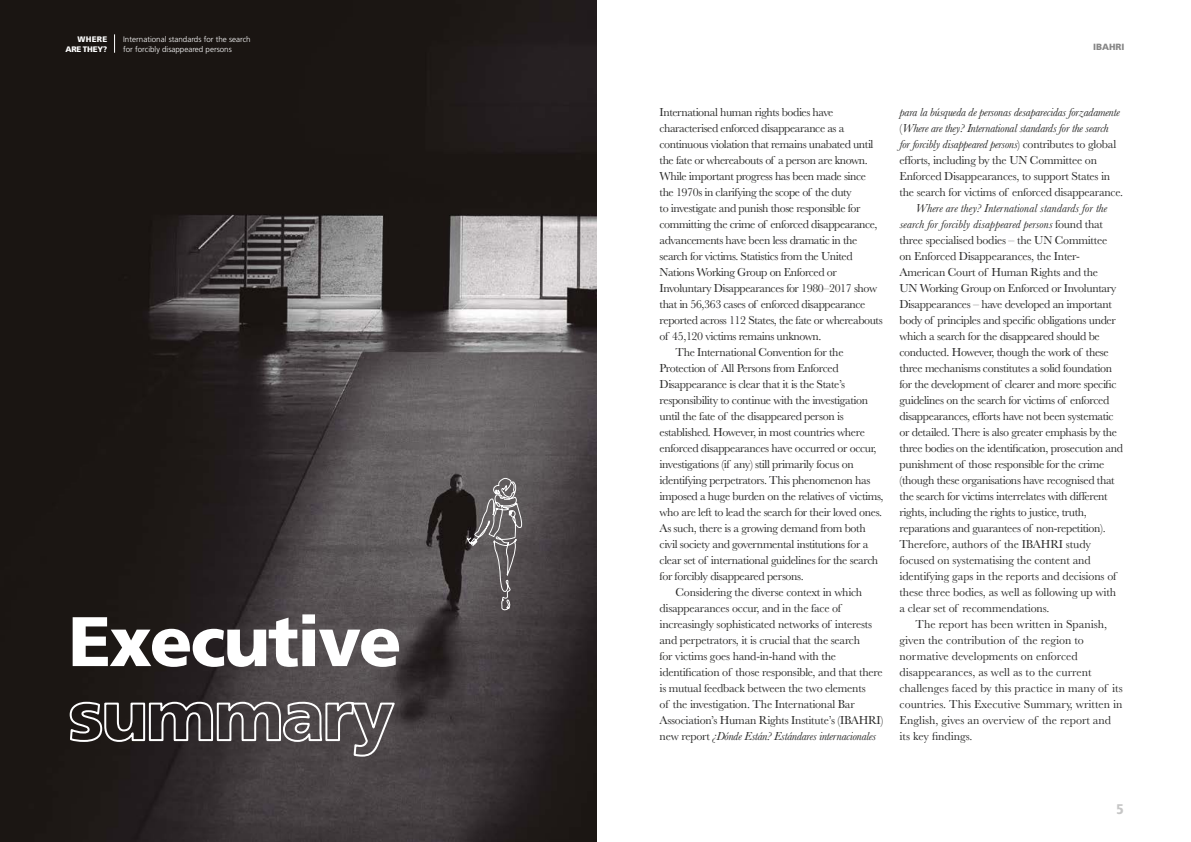
<style>
.page{position:relative;width:1191px;height:842px;background:#fff}
.page>*{position:absolute;margin:0;border:0;box-sizing:border-box;transform-origin:0 0}
.t1{font:900 70px "Frutiger LT Std";letter-spacing:-.03em;color:#fff}
.t2{font:900 condensed 14px "Frutiger LT Std";color:#c6c6c6}
.t3{font:12px/16px "Baskerville MT Std";letter-spacing:-.03em;color:#282827}
.t4{font:12px/16px "Baskerville MT Std";color:#282827}
.t5{font:italic 12px "Baskerville MT Std";letter-spacing:-.02em;color:#282827}
.t6{font:900 9px "Frutiger LT Std";color:#878787}
.t7{font:300 8px/9.6px "Frutiger LT Std";color:#fff}
.t8{font:900 8px/9.6px "Frutiger LT Std";letter-spacing:-.03em;color:#fff;text-align:right}
.s1{font-style:normal}
.s2{font-style:italic}
</style>
<div class="page">
<img style="left:0;top:0;width:596px;height:842px">
<svg style="left:460px;top:476px;width:68px;height:134px;background:#635f60"></svg>
<svg style="left:68px;top:701px;width:329px;height:57px;background:#575253"></svg>
<svg style="left:114px;top:34px;width:1px;height:19px"></svg>
<p class="t8" style="left:65px;top:34px;width:43px">WHERE<br>ARE THEY?</p>
<p class="t7" style="left:123px;top:35px;width:129px">International standards for the search for forcibly disappeared persons</p>
<h1 class="t1" style="left:68px;top:599px;width:335px">Executive</h1>
<p class="t6" style="left:1093px;top:41px;width:33px">IBAHRI</p>
<p class="t3" style="left:659px;top:104px;width:175px">International human rights bodies have</p>
<p class="t3" style="left:659px;top:120px;width:186px">characterised enforced disappearance as a</p>
<p class="t3" style="left:659px;top:136px;width:215px">continuous violation that remains unabated until</p>
<p class="t3" style="left:659px;top:152px;width:210px">the fate or whereabouts of a person are known.</p>
<p class="t3" style="left:659px;top:168px;width:208px">While important progress has been made since</p>
<p class="t3" style="left:659px;top:184px;width:194px">the 1970s in clarifying the scope of the duty</p>
<p class="t3" style="left:659px;top:200px;width:202px">to investigate and punish those responsible for</p>
<p class="t3" style="left:659px;top:216px;width:219px">committing the crime of enforced disappearance,</p>
<p class="t3" style="left:659px;top:232px;width:199px">advancements have been less dramatic in the</p>
<p class="t3" style="left:659px;top:248px;width:194px">search for victims. Statistics from the United</p>
<p class="t3" style="left:659px;top:264px;width:179px">Nations Working Group on Enforced or</p>
<p class="t3" style="left:659px;top:280px;width:219px">Involuntary Disappearances for 1980–2017 show</p>
<p class="t3" style="left:659px;top:296px;width:207px">that in 56,363 cases of enforced disappearance</p>
<p class="t3" style="left:659px;top:312px;width:225px">reported across 112 States, the fate or whereabouts</p>
<p class="t3" style="left:659px;top:328px;width:163px">of 45,120 victims remains unknown.</p>
<p class="t3" style="left:675px;top:344px;width:169px">The International Convention for the</p>
<p class="t3" style="left:659px;top:360px;width:180px">Protection of All Persons from Enforced</p>
<p class="t3" style="left:659px;top:376px;width:187px">Disappearance is clear that it is the State’s</p>
<p class="t3" style="left:659px;top:392px;width:210px">responsibility to continue with the investigation</p>
<p class="t3" style="left:659px;top:408px;width:186px">until the fate of the disappeared person is</p>
<p class="t3" style="left:659px;top:424px;width:207px">established. However, in most countries where</p>
<p class="t3" style="left:659px;top:440px;width:218px">enforced disappearances have occurred or occur,</p>
<p class="t3" style="left:659px;top:456px;width:196px">investigations (if any) still primarily focus on</p>
<p class="t3" style="left:659px;top:472px;width:212px">identifying perpetrators. This phenomenon has</p>
<p class="t3" style="left:659px;top:488px;width:225px">imposed a huge burden on the relatives of victims,</p>
<p class="t3" style="left:659px;top:504px;width:224px">who are left to lead the search for their loved ones.</p>
<p class="t3" style="left:659px;top:520px;width:208px">As such, there is a growing demand from both</p>
<p class="t3" style="left:659px;top:536px;width:210px">civil society and governmental institutions for a</p>
<p class="t3" style="left:659px;top:552px;width:220px">clear set of international guidelines for the search</p>
<p class="t3" style="left:659px;top:568px;width:146px">for forcibly disappeared persons.</p>
<p class="t3" style="left:675px;top:584px;width:188px">Considering the diverse context in which</p>
<p class="t3" style="left:659px;top:600px;width:183px">disappearances occur, and in the face of</p>
<p class="t3" style="left:659px;top:616px;width:214px">increasingly sophisticated networks of interests</p>
<p class="t3" style="left:659px;top:632px;width:202px">and perpetrators, it is crucial that the search</p>
<p class="t3" style="left:659px;top:648px;width:178px">for victims goes hand-in-hand with the</p>
<p class="t3" style="left:659px;top:664px;width:225px">identification of those responsible, and that there</p>
<p class="t3" style="left:659px;top:680px;width:208px">is mutual feedback between the two elements</p>
<p class="t3" style="left:659px;top:696px;width:197px">of the investigation. The International Bar</p>
<p class="t3" style="left:659px;top:712px;width:225px">Association’s Human Rights Institute’s (IBAHRI)</p>
<p class="t5" style="left:659px;top:729px;width:218px"><span class="s1">new report</span> ¿Dónde Están? Estándares internacionales</p>
<p class="t3" style="left:899px;top:104px;width:225px"><span class="s2">para la búsqueda de personas desaparecidas forzadamente </span>(<span class="s2">Where are they? International standards for the search<br>for forcibly disappeared persons</span>) contributes to global efforts, including by the UN Committee on Enforced Disappearances, to support States in the search for victims of enforced disappearance.</p>
<p class="t3" style="left:899px;top:200px;width:225px;text-indent:16px"><span class="s2">Where are they? International standards for the search for forcibly disappeared persons</span> found that three specialised bodies – the UN Committee<br>on Enforced Disappearances, the Inter-American Court of Human Rights and the<br>UN Working Group on Enforced or Involuntary Disappearances – have developed an important body of principles and specific obligations under which a search for the disappeared should be conducted. However, though the work of these three mechanisms constitutes a solid foundation for the development of clearer and more specific guidelines on the search for victims of enforced disappearances, efforts have not been systematic or detailed. There is also greater emphasis by the three bodies on the identification, prosecution and punishment of those responsible for the crime (though these organisations have recognised that the search for victims interrelates with different rights, including the rights to justice, truth, reparations and guarantees of non-repetition).<br>Therefore, authors of the IBAHRI study focused on systematising the content and identifying gaps in the reports and decisions of these three bodies, as well as following up with a clear set of recommendations.</p>
<p class="t4" style="left:899px;top:616px;width:225px;text-indent:16px">The report has been written in Spanish, given the contribution of the region to normative developments on enforced disappearances, as well as to the current challenges faced by this practice in many of its countries. This Executive Summary, written in English, gives an overview of the report and its key findings.</p>
<p class="t2" style="left:1116px;top:800px;width:9px">5</p>
</div>
